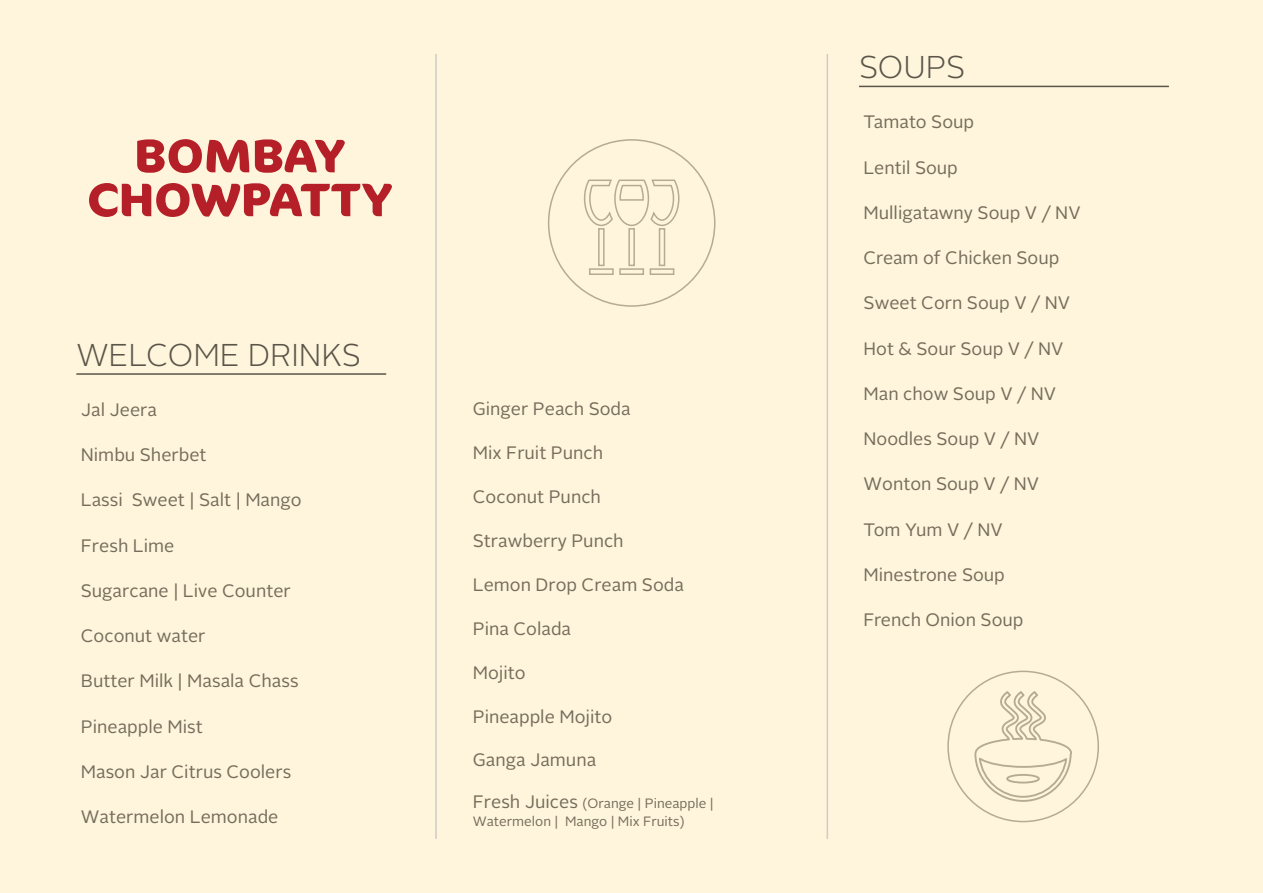
<style>
.page{position:relative;width:1263px;height:893px;background:#fef5dc}
.page>*{position:absolute;margin:0;border:0;box-sizing:border-box;transform-origin:0 0}
.t1{font:300 31.5px "Alright Sans";color:#5b5549}
.t2{font:18px "Alright Sans";color:#756c5b}
.t3{font:13.5px/18px "Alright Sans";color:#756c5b}
.s1{font-size:18px}
</style>
<div class="page">
<hr style="left:435px;top:54px;width:2px;height:785px;background:#cfccc8">
<hr style="left:827px;top:54px;width:1px;height:785px;background:#cfccc8">
<hr style="left:76px;top:373px;width:310px;height:2px;background:#5b5549">
<hr style="left:859px;top:86px;width:310px;height:1px;background:#5b5549">
<svg style="left:973px;top:689px;width:100px;height:114px"></svg>
<svg style="left:583px;top:179px;width:97px;height:96px"></svg>
<svg style="left:89px;top:183px;width:303px;height:34px"></svg>
<svg style="left:137px;top:139px;width:208px;height:34px"></svg>
<p class="t1" style="left:76px;top:333px;width:286px">WELCOME DRINKS</p>
<p class="t2" style="left:81px;top:397px;width:78px">Jal Jeera</p>
<p class="t2" style="left:81px;top:443px;width:127px">Nimbu Sherbet</p>
<p class="t2" style="left:81px;top:488px;width:222px">Lassi Sweet | Salt | Mango</p>
<p class="t2" style="left:81px;top:533px;width:95px">Fresh Lime</p>
<p class="t2" style="left:81px;top:578px;width:211px">Sugarcane | Live Counter</p>
<p class="t2" style="left:81px;top:624px;width:126px">Coconut water</p>
<p class="t2" style="left:81px;top:669px;width:219px">Butter Milk | Masala Chass</p>
<p class="t2" style="left:81px;top:714px;width:123px">Pineapple Mist</p>
<p class="t2" style="left:81px;top:759px;width:212px">Mason Jar Citrus Coolers</p>
<p class="t2" style="left:81px;top:805px;width:199px">Watermelon Lemonade</p>
<p class="t2" style="left:473px;top:397px;width:160px">Ginger Peach Soda</p>
<p class="t2" style="left:473px;top:441px;width:132px">Mix Fruit Punch</p>
<p class="t2" style="left:473px;top:485px;width:130px">Coconut Punch</p>
<p class="t2" style="left:473px;top:528px;width:152px">Strawberry Punch</p>
<p class="t2" style="left:473px;top:572px;width:213px">Lemon Drop Cream Soda</p>
<p class="t2" style="left:473px;top:616px;width:100px">Pina Colada</p>
<p class="t2" style="left:473px;top:660px;width:54px">Mojito</p>
<p class="t2" style="left:473px;top:704px;width:141px">Pineapple Mojito</p>
<p class="t2" style="left:473px;top:748px;width:125px">Ganga Jamuna</p>
<p class="t3" style="left:473px;top:795px;width:242px"><span class="s1">Fresh Juices</span> (Orange | Pineapple |<br>Watermelon | Mango | Mix Fruits)</p>
<p class="t1" style="left:859px;top:46px;width:108px">SOUPS</p>
<p class="t2" style="left:863px;top:110px;width:112px">Tamato Soup</p>
<p class="t2" style="left:863px;top:155px;width:96px">Lentil Soup</p>
<p class="t2" style="left:863px;top:200px;width:219px">Mulligatawny Soup V / NV</p>
<p class="t2" style="left:863px;top:246px;width:197px">Cream of Chicken Soup</p>
<p class="t2" style="left:863px;top:291px;width:208px">Sweet Corn Soup V / NV</p>
<p class="t2" style="left:863px;top:336px;width:201px">Hot &amp; Sour Soup V / NV</p>
<p class="t2" style="left:863px;top:381px;width:194px">Man chow Soup V / NV</p>
<p class="t2" style="left:863px;top:427px;width:177px">Noodles Soup V / NV</p>
<p class="t2" style="left:863px;top:472px;width:177px">Wonton Soup V / NV</p>
<p class="t2" style="left:863px;top:517px;width:141px">Tom Yum V / NV</p>
<p class="t2" style="left:863px;top:562px;width:143px">Minestrone Soup</p>
<p class="t2" style="left:863px;top:608px;width:161px">French Onion Soup</p>
</div>
